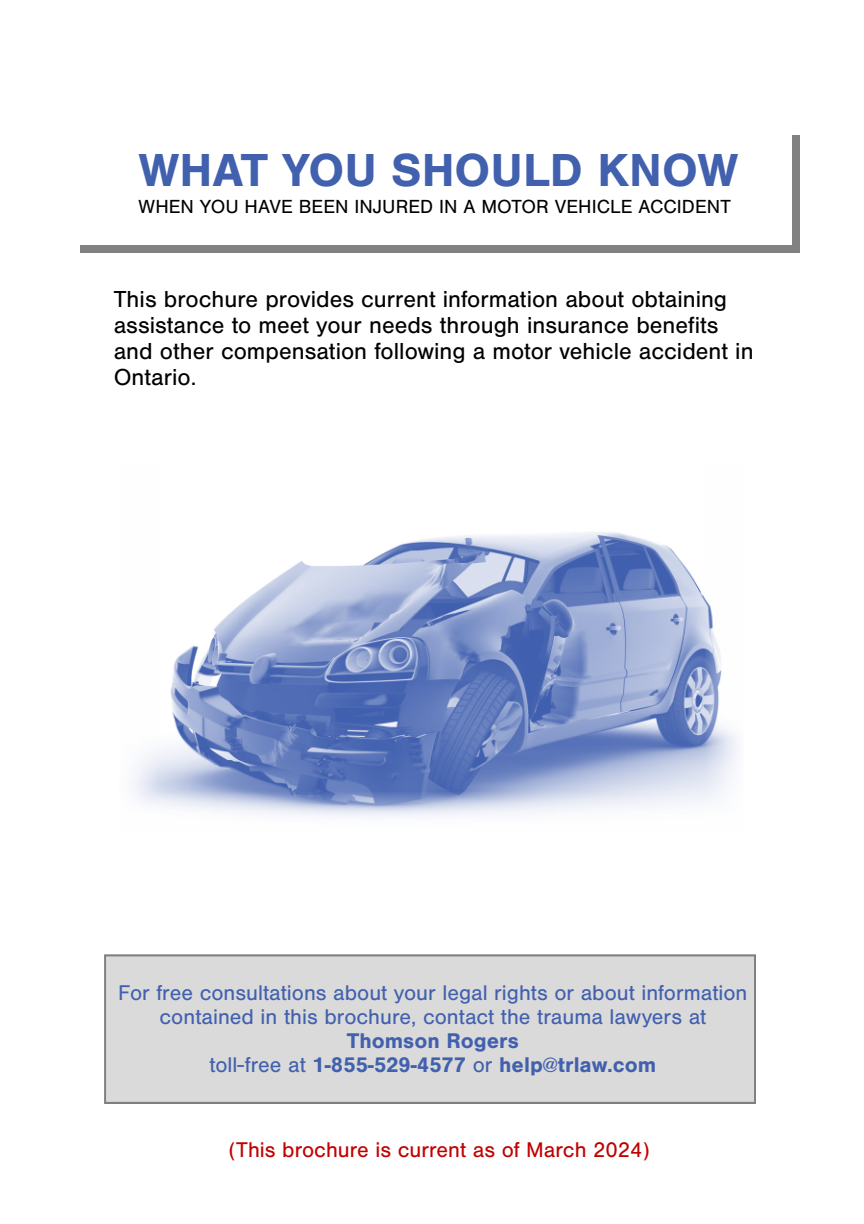
<style>
.page{position:relative;width:864px;height:1224px;background:#fff}
.page>*{position:absolute;margin:0;border:0;box-sizing:border-box;transform-origin:0 0}
.t1{font:700 48px "Nimbus San";color:#4160ae}
.t2{font:24px/26px "Nimbus San";color:#000}
.t3{font:22px/24px "Nimbus San";color:#4160ae;text-align:center}
.t4{font:700 22px/24px "Nimbus San";color:#4160ae;text-align:center}
.t5{font:22px "Nimbus San";color:#c10000}
.t6{font:19.6px "Nimbus San";color:#000}
.s1{font-weight:400}
</style>
<div class="page">
<div style="left:80px;top:136px;width:720px;height:117px;background:#818181"></div>
<div style="left:72px;top:128px;width:720px;height:117px;background:#fff"></div>
<img style="left:133px;top:532px;width:604px;height:285px">
<div style="left:104px;top:954px;width:652px;height:150px;background:#dadada"></div>
<h1 class="t1" style="left:139px;top:143px;width:601px">WHAT YOU SHOULD KNOW</h1>
<p class="t6" style="left:139px;top:196px;width:594px">WHEN YOU HAVE BEEN INJURED IN A MOTOR VEHICLE ACCIDENT</p>
<p class="t2" style="left:114px;top:286px;width:641px">This brochure provides current information about obtaining assistance to meet your needs through insurance benefits and other compensation following a motor vehicle accident in Ontario.</p>
<p class="t3" style="left:118px;top:981px;width:631px">For free consultations about your legal rights or about information contained in this brochure, contact the trauma lawyers at</p>
<p class="t4" style="left:210px;top:1029px;width:448px">Thomson Rogers<br><span class="s1">toll-free at</span> 1-855-529-4577 <span class="s1">or</span> help@trlaw.com</p>
<p class="t5" style="left:229px;top:1137px;width:422px">(This brochure is current as of March 2024)</p>
</div>
